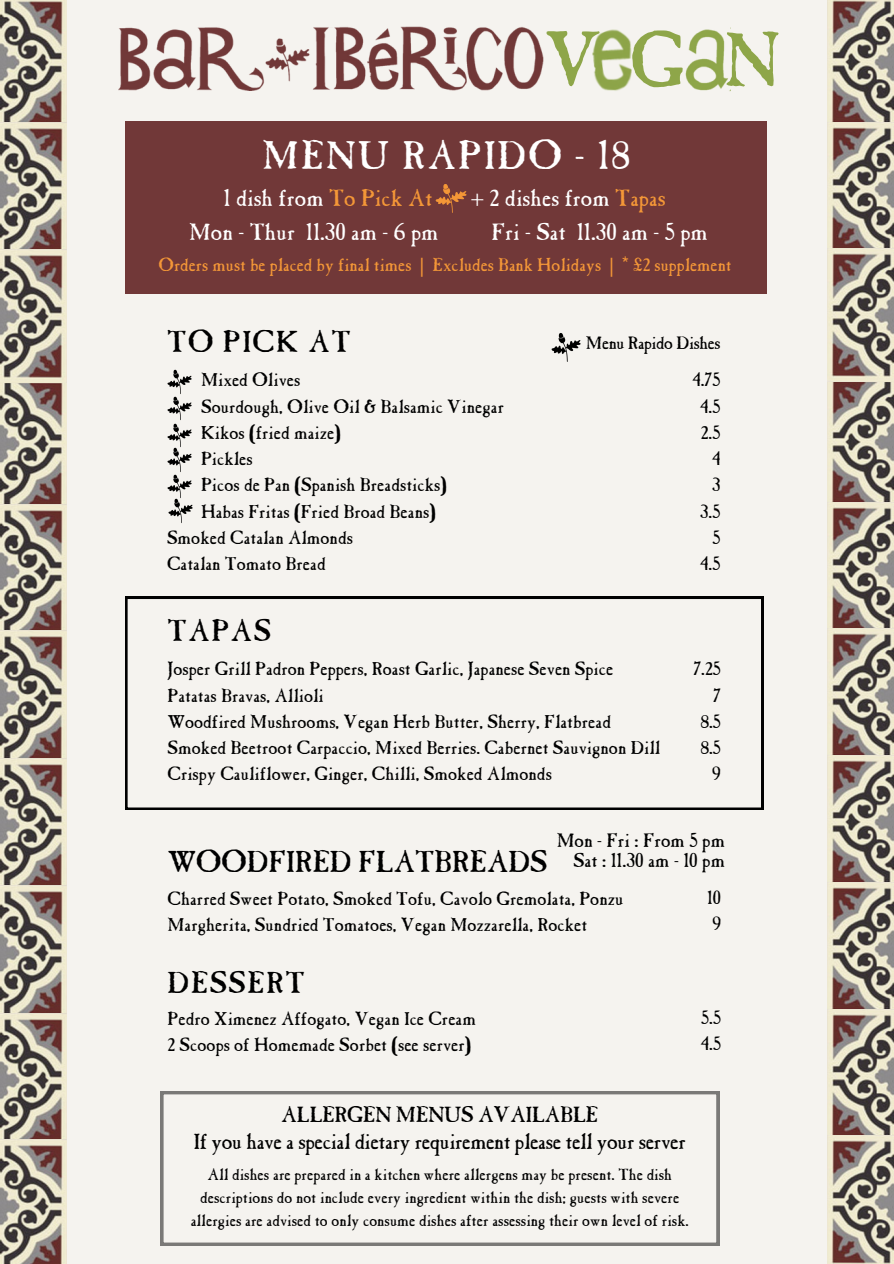
<style>
.page{position:relative;width:894px;height:1264px;background:#fff}
.page>*{position:absolute;margin:0;border:0;box-sizing:border-box;transform-origin:0 0}
.t1{font:78px "Casablanca Antique Plain";color:#8ea649}
.t2{font:41.55px "Casablanca Antique Plain";letter-spacing:.04em;color:#fff}
.t3{font:31.5px "Casablanca Antique Plain";letter-spacing:.04em;color:#000}
.t4{font:31.35px "Casablanca Antique Plain";letter-spacing:-.01em;color:#000}
.t5{font:31.35px "Casablanca Antique Plain";letter-spacing:.04em;color:#000}
.t6{font:24.3px "Casablanca Antique Plain";color:#fff}
.t7{font:22.8px/27.3px "Casablanca Antique Plain";letter-spacing:-.02em;color:#000;text-align:center}
.t8{font:20.1px/20.4px "Casablanca Antique Plain";color:#000;text-align:right}
.t9{font:19.2px/26.2px "Casablanca Antique Plain";color:#000}
.t10{font:18.75px "Casablanca Antique Plain";color:#f49737}
.t11{font:18.6px "Casablanca Antique Plain";letter-spacing:-.02em;color:#000}
.t12{font:16.65px/22.8px "Casablanca Antique Plain";color:#000;text-align:center}
.s1{color:#f49737}
</style>
<div class="page">
<div style="left:0;top:0;width:893px;height:1263px;background:#f5f3ef"></div>
<img style="left:0;top:0;width:66px;height:123px">
<img style="left:0;top:123px;width:66px;height:126px">
<img style="left:0;top:382px;width:66px;height:122px">
<img style="left:0;top:504px;width:66px;height:127px">
<img style="left:0;top:631px;width:66px;height:127px">
<img style="left:0;top:758px;width:66px;height:127px">
<img style="left:0;top:249px;width:66px;height:133px">
<img style="left:0;top:885px;width:66px;height:128px">
<img style="left:0;top:1013px;width:66px;height:126px">
<img style="left:0;top:1139px;width:66px;height:124px">
<img style="left:827px;top:0;width:66px;height:122px">
<img style="left:827px;top:122px;width:66px;height:126px">
<img style="left:827px;top:381px;width:66px;height:121px">
<img style="left:827px;top:502px;width:66px;height:126px">
<img style="left:827px;top:628px;width:66px;height:127px">
<img style="left:827px;top:755px;width:66px;height:127px">
<img style="left:827px;top:248px;width:66px;height:133px">
<img style="left:827px;top:882px;width:66px;height:127px">
<img style="left:827px;top:1009px;width:66px;height:126px">
<img style="left:827px;top:1135px;width:66px;height:128px">
<img style="left:118px;top:26px;width:425px;height:65px">
<div style="left:125px;top:122px;width:641px;height:172px;background:#713838"></div>
<img style="left:435px;top:184px;width:31px;height:29px">
<img style="left:685px;top:29px;width:45px;height:62px">
<img style="left:592px;top:29px;width:40px;height:62px">
<svg style="left:160px;top:1091px;width:559px;height:154px"></svg>
<img style="left:551px;top:333px;width:29px;height:29px">
<img style="left:167px;top:370px;width:25px;height:24px">
<img style="left:167px;top:396px;width:25px;height:25px">
<img style="left:167px;top:423px;width:25px;height:49px">
<img style="left:167px;top:474px;width:26px;height:49px">
<svg style="left:125px;top:596px;width:638px;height:213px"></svg>
<p class="t1" style="left:544px;top:30px;width:238px">VGN</p>
<p class="t2" style="left:262px;top:139px;width:369px">MENU RAPIDO - 18</p>
<p class="t6" style="left:223px;top:189px;width:210px">1 dish from <span class="s1">To Pick At</span></p>
<p class="t6" style="left:470px;top:189px;width:197px">+ 2 dishes from <span class="s1">Tapas</span></p>
<p class="t6" style="left:189px;top:222px;width:251px">Mon - Thur 11.30 am - 6 pm</p>
<p class="t10" style="left:158px;top:258px;width:574px">Orders must be placed by final times | Excludes Bank Holidays | * £2 supplement</p>
<p class="t6" style="left:491px;top:222px;width:218px">Fri - Sat 11.30 am - 5 pm</p>
<p class="t3" style="left:167px;top:329px;width:185px">TO PICK AT</p>
<p class="t11" style="left:585px;top:336px;width:136px">Menu Rapido Dishes</p>
<p class="t9" style="left:691px;top:369px;width:30px;text-align:right">4.75<br>4.5<br>2.5<br>4<br>3<br>3.5<br>5<br>4.5</p>
<p class="t9" style="left:201px;top:369px;width:101px">Mixed Olives</p>
<p class="t9" style="left:201px;top:395px;width:304px">Sourdough, Olive Oil &amp; Balsamic Vinegar</p>
<p class="t9" style="left:201px;top:422px;width:142px">Kikos (fried maize)</p>
<p class="t9" style="left:201px;top:448px;width:53px">Pickles</p>
<p class="t9" style="left:201px;top:474px;width:248px">Picos de Pan (Spanish Breadsticks)</p>
<p class="t9" style="left:201px;top:500px;width:236px">Habas Fritas (Fried Broad Beans)</p>
<p class="t9" style="left:167px;top:526px;width:187px">Smoked Catalan Almonds</p>
<p class="t9" style="left:167px;top:553px;width:160px">Catalan Tomato Bread</p>
<p class="t3" style="left:167px;top:618px;width:105px">TAPAS</p>
<h1 class="t9" style="left:167px;top:658px;width:494px">Josper Grill Padron Peppers, Roast Garlic, Japanese Seven Spice Patatas Bravas, Allioli<br>Woodfired Mushrooms, Vegan Herb Butter, Sherry, Flatbread Smoked Beetroot Carpaccio, Mixed Berries. Cabernet Sauvignon Dill Crispy Cauliflower, Ginger, Chilli, Smoked Almonds</h1>
<h2 class="t9" style="left:693px;top:658px;width:29px;text-align:right">7.25<br>7<br>8.5<br>8.5<br>9</h2>
<h4 class="t4" style="left:167px;top:849px;width:381px">WOODFIRED FLATBREADS</h4>
<p class="t8" style="left:556px;top:832px;width:170px">Mon - Fri : From 5 pm<br>Sat : 11.30 am - 10 pm</p>
<h4 class="t9" style="left:167px;top:887px;width:457px">Charred Sweet Potato, Smoked Tofu, Cavolo Gremolata, Ponzu<br>Margherita, Sundried Tomatoes, Vegan Mozzarella, Rocket</h4>
<h3 class="t5" style="left:167px;top:971px;width:139px">DESSERT</h3>
<h5 class="t9" style="left:167px;top:1008px;width:310px">Pedro Ximenez Affogato, Vegan Ice Cream<br>2 Scoops of Homemade Sorbet (see server)</h5>
<p class="t9" style="left:707px;top:887px;width:15px">10<br>9</p>
<h4 class="t9" style="left:700px;top:1007px;width:22px">5.5<br>4.5</h4>
<p class="t7" style="left:193px;top:1103px;width:494px">ALLERGEN MENUS AVAILABLE<br>If you have a special dietary requirement please tell your server</p>
<p class="t12" style="left:191px;top:1165px;width:499px">All dishes are prepared in a kitchen where allergens may be present. The dish descriptions do not include every ingredient within the dish; guests with severe allergies are advised to only consume dishes after assessing their own level of risk.</p>
</div>
